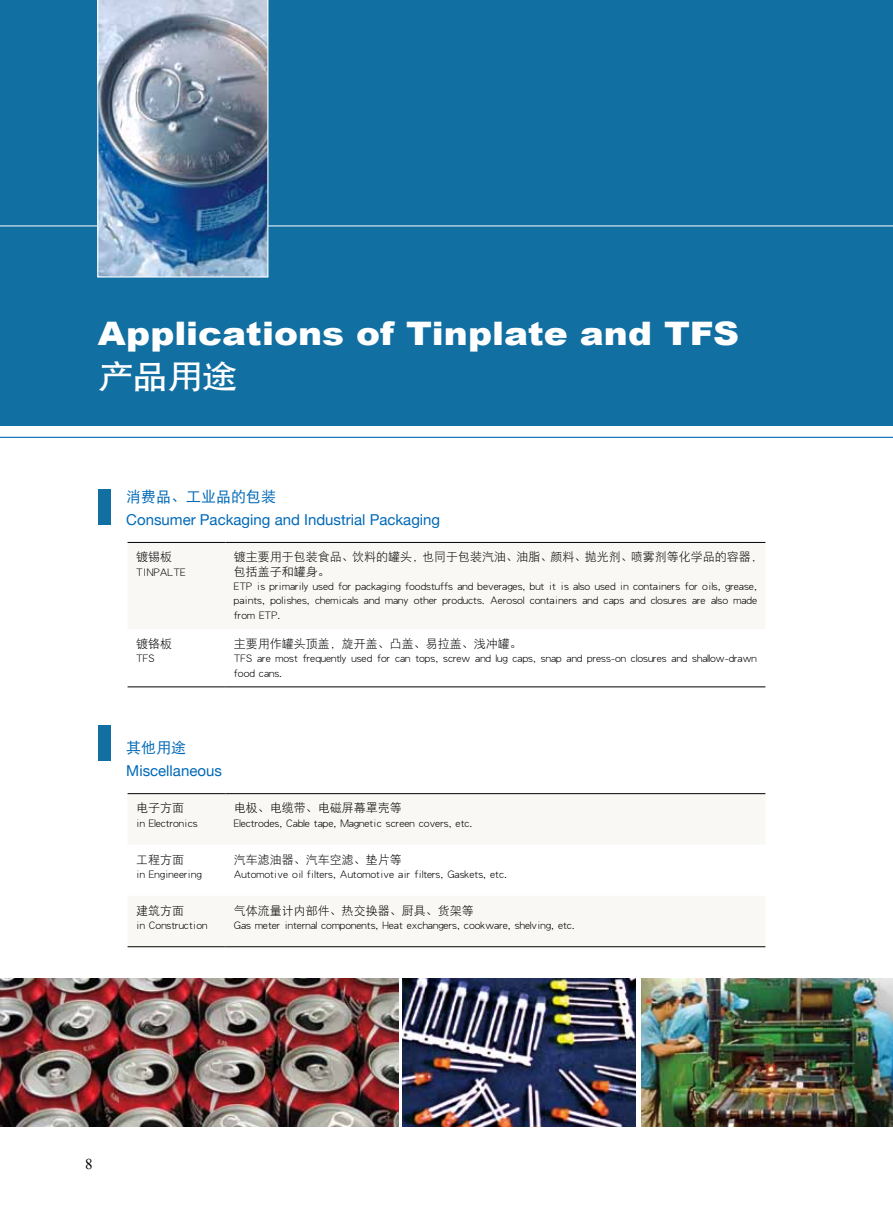
<style>
.page{position:relative;width:893px;height:1212px;background:#fff}
.page>*{position:absolute;margin:0;border:0;box-sizing:border-box;transform-origin:0 0}
.t1{font:900 32.4px "Arial";color:#fff;scale:1.11 1}
.t2{font:32.4px "DFP Hei W7";color:#fff;scale:1.11 1}
.t3{font:15px "Helvetica Neue";color:#0069b7}
.t4{font:15px "DFP Hei W5";color:#0069b7}
.t5{font:15px "Times New Roman";color:#000}
.t6{font:12px/14.4px "DFP Hei W3";color:#000}
</style>
<div class="page">
<div style="left:0;top:0;width:893px;height:426px;background:#126fa1"></div>
<hr style="left:0;top:226px;width:893px;height:1px;background:#fff">
<img style="left:97px;top:0;width:171px;height:278px">
<hr style="left:128px;top:542px;width:97px;height:1px;background:#000">
<hr style="left:225px;top:542px;width:540px;height:1px;background:#000">
<hr style="left:128px;top:686px;width:97px;height:1px;background:#000">
<hr style="left:225px;top:686px;width:540px;height:1px;background:#000">
<svg style="left:128px;top:794px;width:637px;height:1px"></svg>
<hr style="left:128px;top:793px;width:97px;height:1px;background:#000">
<hr style="left:225px;top:793px;width:540px;height:1px;background:#000">
<hr style="left:128px;top:946px;width:97px;height:1px;background:#000">
<hr style="left:225px;top:946px;width:540px;height:1px;background:#000">
<hr style="left:0;top:437px;width:893px;height:1px;background:#0069b7">
<div style="left:98px;top:489px;width:13px;height:36px;background:#126fa1"></div>
<div style="left:98px;top:725px;width:13px;height:36px;background:#126fa1"></div>
<img style="left:0;top:979px;width:398px;height:148px">
<img style="left:403px;top:979px;width:233px;height:148px">
<img style="left:641px;top:979px;width:252px;height:148px">
<h1 class="t1" style="left:98px;top:310px;width:579px">Applications of Tinplate and TFS</h1>
<h1 class="t2" style="left:98px;top:361px;width:128px">产品用途</h1>
<p class="t4" style="left:126px;top:489px;width:151px">消费品、工业品的包装</p>
<p class="t3" style="left:126px;top:511px;width:315px">Consumer Packaging and Industrial Packaging</p>
<p class="t6" style="left:136px;top:550px;width:51px">镀锡板<br>TINPALTE</p>
<p class="t6" style="left:234px;top:550px;width:530px">镀主要用于包装食品、饮料的罐头，也同于包装汽油、油脂、颜料、抛光剂、喷雾剂等化学品的容器，包括盖子和罐身。<br>ETP is primarily used for packaging foodstuffs and beverages, but it is also used in containers for oils, grease, paints, polishes, chemicals and many other products. Aerosol containers and caps and closures are also made from ETP.</p>
<p class="t6" style="left:136px;top:636px;width:37px">镀铬板<br>TFS</p>
<p class="t6" style="left:234px;top:636px;width:524px">主要用作罐头顶盖，旋开盖、凸盖、易拉盖、浅冲罐。<br>TFS are most frequently used for can tops, screw and lug caps, snap and press-on closures and shallow-drawn food cans.</p>
<p class="t4" style="left:126px;top:740px;width:61px">其他用途</p>
<p class="t3" style="left:126px;top:762px;width:97px">Miscellaneous</p>
<p class="t6" style="left:136px;top:801px;width:63px">电子方面<br>in Electronics</p>
<p class="t6" style="left:234px;top:801px;width:240px">电极、电缆带、电磁屏幕罩壳等<br>Electrodes, Cable tape, Magnetic screen covers, etc.</p>
<p class="t6" style="left:136px;top:852px;width:67px">工程方面<br>in Engineering</p>
<p class="t6" style="left:234px;top:852px;width:275px">汽车滤油器、汽车空滤、垫片等<br>Automotive oil filters, Automotive air filters, Gaskets, etc.</p>
<p class="t6" style="left:136px;top:903px;width:73px">建筑方面<br>in Construction</p>
<p class="t6" style="left:234px;top:903px;width:342px">气体流量计内部件、热交换器、厨具、货架等<br>Gas meter internal components, Heat exchangers, cookware, shelving, etc.</p>
<p class="t5" style="left:85px;top:1154px;width:9px">8</p>
</div>
